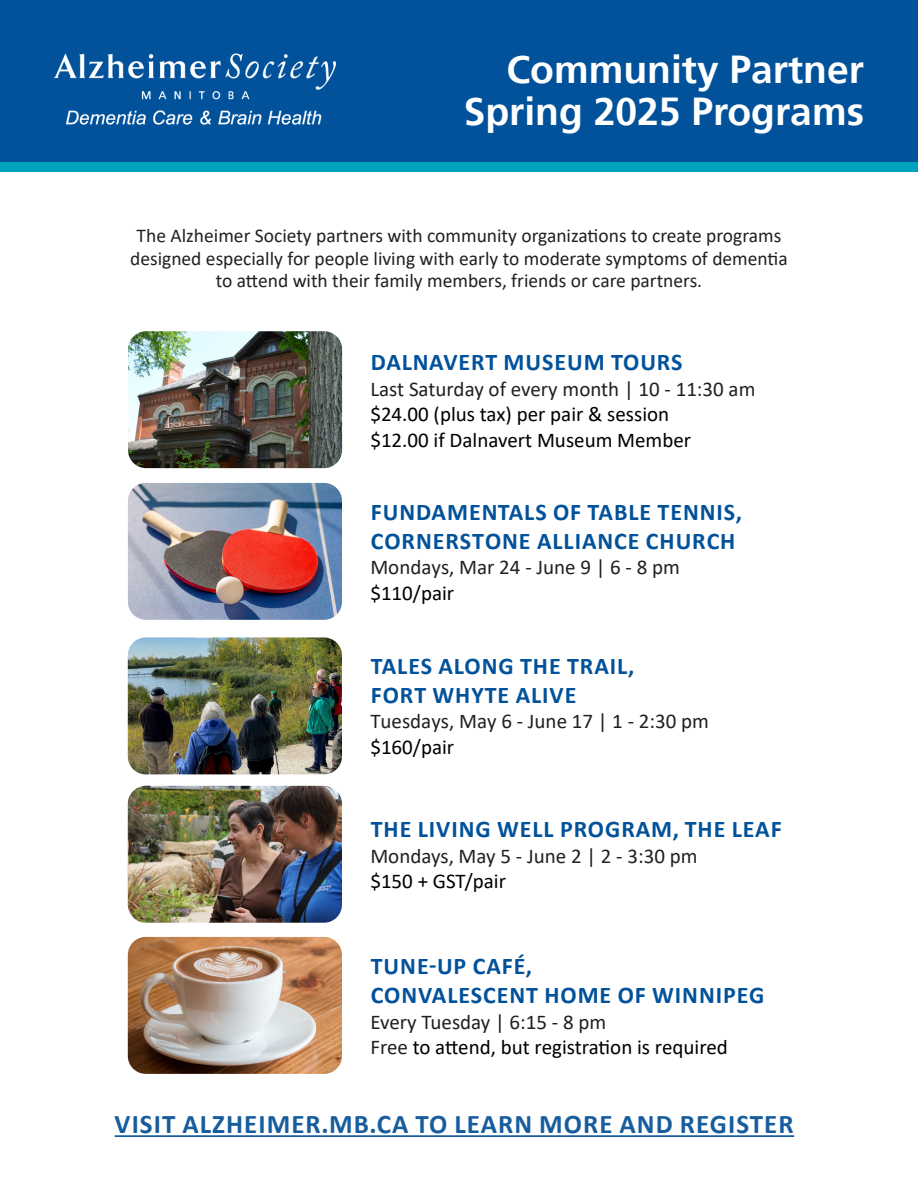
<style>
.page{position:relative;width:918px;height:1188px;background:#fff}
.page>*{position:absolute;margin:0;border:0;box-sizing:border-box;transform-origin:0 0}
.t1{font:700 39px/42px "Frutiger 65";color:#fff;text-align:right}
.t2{font:700 27px "Calibri";letter-spacing:.04em;color:#175d9e}
.t3{font:700 24px/28.8px "Calibri";letter-spacing:.04em;color:#01529a}
.t4{font:21px/25.5px "Calibri";color:#000}
.t5{font:21px "Calibri";color:#231f20}
.t6{font:19.5px/22.5px "Calibri";color:#231f20;text-align:center}
.s1{color:#231f20}
</style>
<div class="page">
<img style="left:128px;top:786px;width:214px;height:137px">
<div style="left:0;top:125px;width:918px;height:47px;background:#00a1bc"></div>
<div style="left:0;top:0;width:918px;height:161px;background:#01529a"></div>
<img style="left:55px;top:53px;width:281px;height:72px">
<hr style="left:115px;top:1135px;width:679px;height:2px;background:#175d9e">
<img style="left:128px;top:331px;width:214px;height:137px">
<img style="left:128px;top:483px;width:214px;height:137px">
<img style="left:128px;top:637px;width:214px;height:137px">
<img style="left:128px;top:937px;width:214px;height:137px">
<h1 class="t1" style="left:464px;top:49px;width:402px">Community Partner<br>Spring 2025 Programs</h1>
<p class="t6" style="left:130px;top:224px;width:659px">The Alzheimer Society partners with community organizations to create programs designed especially for people living with early to moderate symptoms of dementia to attend with their family members, friends or care partners.</p>
<p class="t3" style="left:371px;top:347px;width:313px">DALNAVERT MUSEUM TOURS</p>
<p class="t5" style="left:370px;top:374px;width:387px">Last Saturday of every month | 10 - 11:30 am</p>
<p class="t4" style="left:370px;top:401px;width:322px">$24.00 (plus tax) per pair &amp; session $12.00 if Dalnavert Museum Member</p>
<p class="t3" style="left:371px;top:497px;width:373px">FUNDAMENTALS OF TABLE TENNIS,<br>CORNERSTONE ALLIANCE CHURCH</p>
<p class="t5" style="left:370px;top:553px;width:311px">Mondays, Mar 24 - June 9 | 6 - 8 pm</p>
<p class="t4" style="left:370px;top:580px;width:85px">$110/pair</p>
<p class="t3" style="left:371px;top:651px;width:265px">TALES ALONG THE TRAIL,<br>FORT WHYTE ALIVE</p>
<p class="t5" style="left:370px;top:707px;width:340px">Tuesdays, May 6 - June 17 | 1 - 2:30 pm</p>
<p class="t4" style="left:370px;top:734px;width:85px">$160/pair</p>
<p class="t3" style="left:371px;top:814px;width:412px">THE LIVING WELL PROGRAM, THE LEAF</p>
<p class="t5" style="left:370px;top:841px;width:329px">Mondays, May 5 - June 2 | 2 - 3:30 pm</p>
<p class="t4" style="left:370px;top:868px;width:137px">$150 + GST/pair</p>
<p class="t3" style="left:371px;top:952px;width:395px">TUNE-UP CAFÉ,<br>CONVALESCENT HOME OF WINNIPEG</p>
<p class="t4" style="left:370px;top:1009px;width:359px"><span class="s1">Every Tuesday | 6:15 - 8 pm<br>Free</span> to attend, but registration is required</p>
<h2 class="t2" style="left:115px;top:1105px;width:681px">VISIT ALZHEIMER.MB.CA TO LEARN MORE AND REGISTER</h2>
</div>
